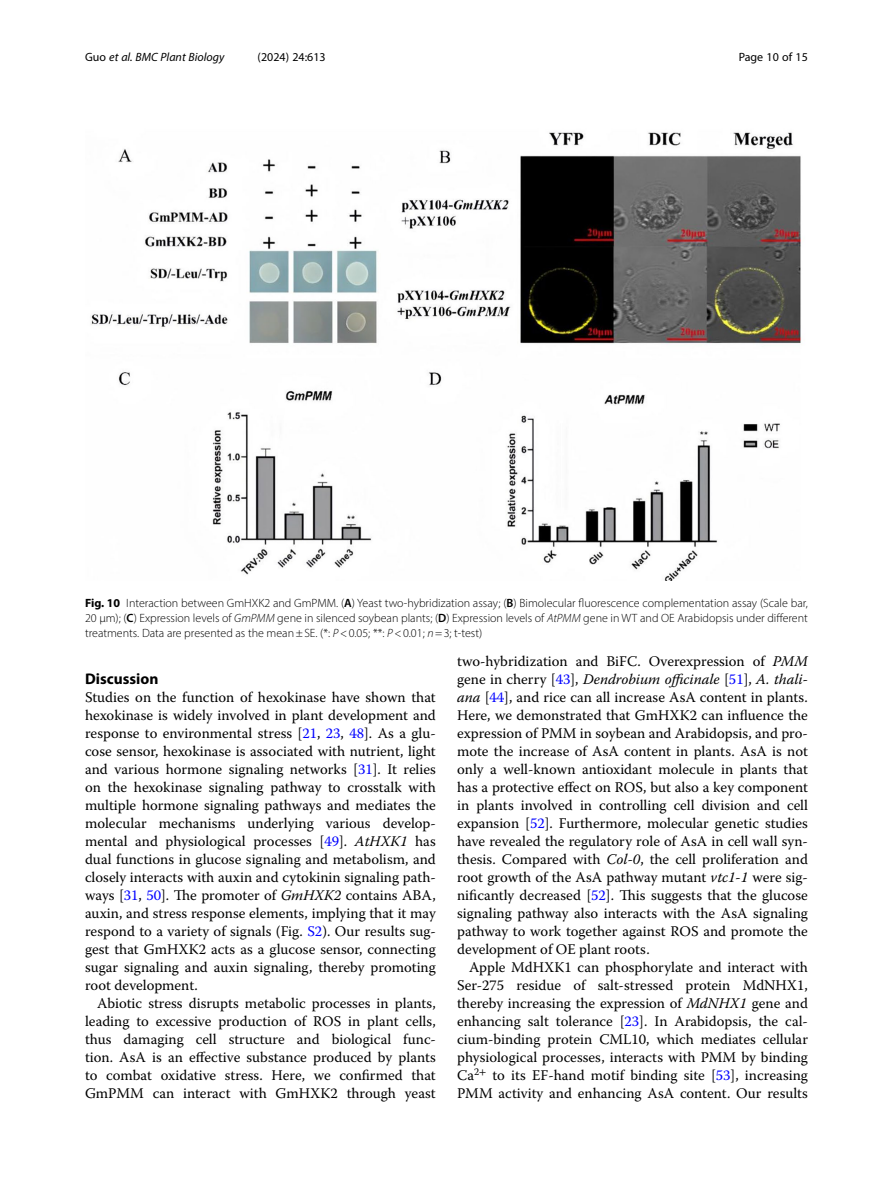
<style>
.page{position:relative;width:893px;height:1191px;background:#fff}
.page>*{position:absolute;margin:0;border:0;box-sizing:border-box;transform-origin:0 0}
.Head_1{font:700 15.45px "Myriad Pro";color:#000}
.Body_Text_Indent{font:14.7px/18px "Warnock Pro";color:#000;text-align:justify}
.Body_Text{font:14.7px/18px "Warnock Pro";color:#000;text-align:justify}
.Figure_Caption{font:300 12px/15px "Myriad Pro";color:#000;text-align:justify}
.t1{font:italic 12px "Myriad Pro";color:#000}
.t2{font:12px "Myriad Pro";color:#000}
.s1{font-style:normal}
.s2{font-weight:700}
.s3{font-weight:600}
.s4{font-style:italic}
.s5{color:#00f}
</style>
<div class="page">
<img style="left:90px;top:132px;width:711px;height:448px">
<p class="t1" style="left:85px;top:50px;width:141px"><span class="s1">Guo</span> et al. BMC Plant Biology</p>
<p class="t2" style="left:258px;top:50px;width:70px">(2024) 24:613</p>
<p class="t2" style="left:739px;top:50px;width:71px">Page 10 of 15</p>
<p class="Figure_Caption" style="left:85px;top:595px;width:724px"><span class="s2">Fig. 10</span> Interaction between GmHXK2 and GmPMM. (<span class="s3">A</span>) Yeast two-hybridization assay; (<span class="s3">B</span>) Bimolecular fluorescence complementation assay (Scale bar, 20 μm); (<span class="s3">C</span>) Expression levels of <span class="s4">GmPMM</span> gene in silenced soybean plants; (<span class="s3">D</span>) Expression levels of <span class="s4">AtPMM</span> gene in WT and OE Arabidopsis under different treatments. Data are presented as the mean±SE. (*: <span class="s4">P</span>&lt;0.05; **: <span class="s4">P</span>&lt;0.01; <span class="s4">n</span>=3; t-test)</p>
<p class="Head_1" style="left:85px;top:669px;width:75px">Discussion</p>
<p class="Body_Text" style="left:85px;top:688px;width:352px">Studies on the function of hexokinase have shown that hexokinase is widely involved in plant development and response to environmental stress [<span class="s5">21</span>, <span class="s5">23</span>, <span class="s5">48</span>]. As a glu&shy;cose sensor, hexokinase is associated with nutrient, light and various hormone signaling networks [<span class="s5">31</span>]. It relies on the hexokinase signaling pathway to crosstalk with multiple hormone signaling pathways and mediates the molecular mechanisms underlying various develop&shy;mental and physiological processes [<span class="s5">49</span>]. <span class="s4">AtHXK1</span> has dual functions in glucose signaling and metabolism, and closely interacts with auxin and cytokinin signaling path&shy;ways [<span class="s5">31</span>, <span class="s5">50</span>]. The promoter of <span class="s4">GmHXK2</span> contains ABA, auxin, and stress response elements, implying that it may respond to a variety of signals (Fig. <span class="s5">S2</span>). Our results sug&shy;gest that GmHXK2 acts as a glucose sensor, connecting sugar signaling and auxin signaling, thereby promoting root development.</p>
<p class="Body_Text_Indent" style="left:85px;top:994px;width:352px;text-indent:12px">Abiotic stress disrupts metabolic processes in plants, leading to excessive production of ROS in plant cells, thus damaging cell structure and biological func&shy;tion. AsA is an effective substance produced by plants to combat oxidative stress. Here, we confirmed that GmPMM can interact with GmHXK2 through yeast</p>
<p class="Body_Text_Indent" style="left:457px;top:652px;width:352px">two-hybridization and BiFC. Overexpression of <span class="s4">PMM </span>gene in cherry [<span class="s5">43</span>], <span class="s4">Dendrobium officinale</span> [<span class="s5">51</span>], <span class="s4">A. thali&shy;ana</span> [<span class="s5">44</span>], and rice can all increase AsA content in plants.<br>Here, we demonstrated that GmHXK2 can influence the expression of PMM in soybean and Arabidopsis, and pro&shy;mote the increase of AsA content in plants. AsA is not only a well-known antioxidant molecule in plants that has a protective effect on ROS, but also a key component in plants involved in controlling cell division and cell expansion [<span class="s5">52</span>]. Furthermore, molecular genetic studies have revealed the regulatory role of AsA in cell wall syn&shy;thesis. Compared with <span class="s4">Col-0</span>, the cell proliferation and root growth of the AsA pathway mutant <span class="s4">vtc1-1</span> were sig&shy;nificantly decreased [<span class="s5">52</span>]. This suggests that the glucose signaling pathway also interacts with the AsA signaling pathway to work together against ROS and promote the development of OE plant roots.</p>
<p class="Body_Text_Indent" style="left:457px;top:958px;width:352px;text-indent:12px">Apple MdHXK1 can phosphorylate and interact with Ser-275 residue of salt-stressed protein MdNHX1, thereby increasing the expression of <span class="s4">MdNHX1</span> gene and enhancing salt tolerance [<span class="s5">23</span>]. In Arabidopsis, the cal&shy;cium-binding protein CML10, which mediates cellular physiological processes, interacts with PMM by binding Ca<sup>2</sup><sup>+</sup> to its EF-hand motif binding site [<span class="s5">53</span>], increasing PMM activity and enhancing AsA content. Our results</p>
</div>
